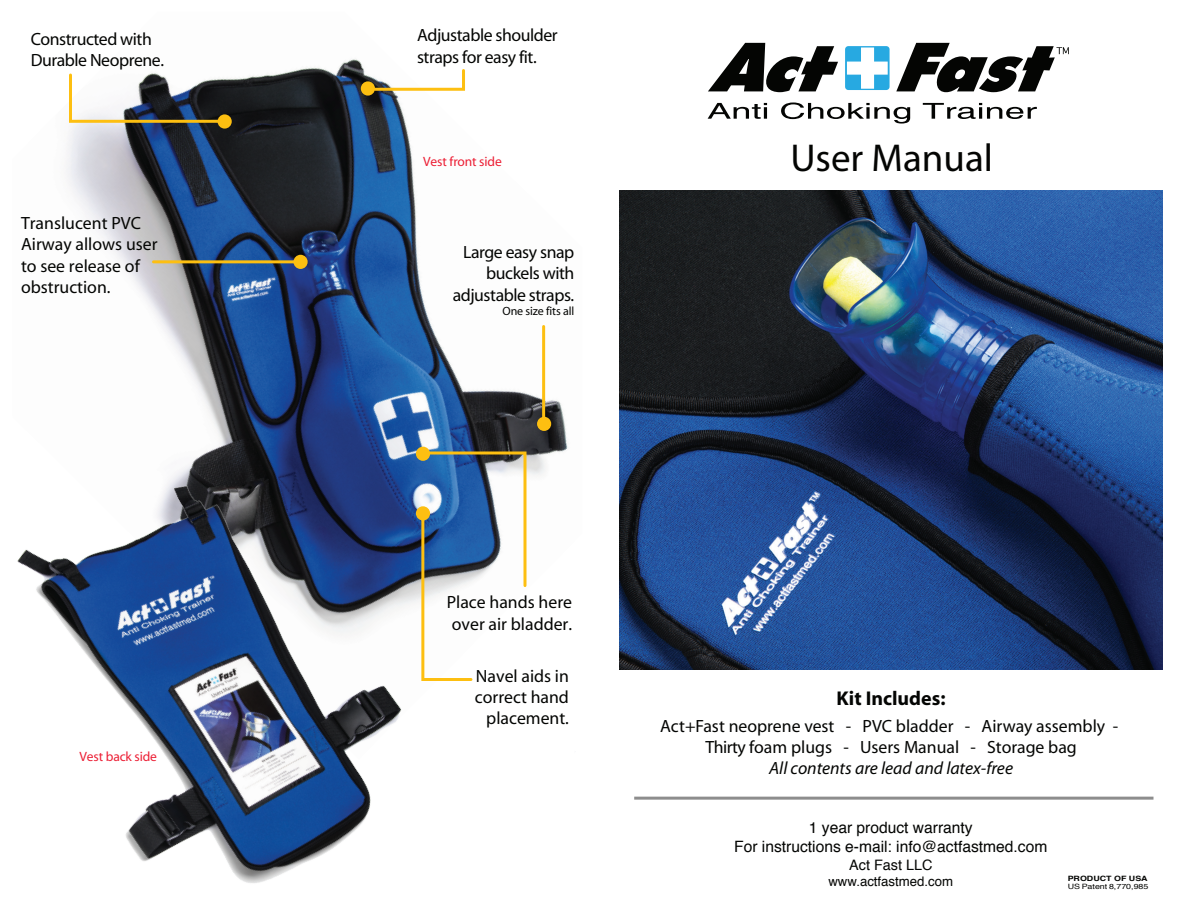
<style>
.page{position:relative;width:1188px;height:918px;background:#fff}
.page>*{position:absolute;margin:0;border:0;box-sizing:border-box;transform-origin:0 0}
.t1{font:39px "Myriad";color:#040503}
.t2{font:700 19.95px "Myriad";color:#040503}
.t3{font:17.7px/21.3px "Myriad";color:#040503}
.t4{font:17.7px/21.3px "Myriad";letter-spacing:-.025em;color:#040503}
.t5{font:italic 17.7px "Myriad";color:#040503}
.t6{font:15.6px/18.8px "Helvetica";color:#040503;text-align:center}
.t7{font:14.4px "Helvetica";color:#040503}
.t8{font:13.5px "Myriad";letter-spacing:-.01em;color:#ec1f35}
.t9{font:13.2px "Helvetica";color:#040503}
.t10{font:12px "Myriad";letter-spacing:-.01em;color:#040503}
.t11{font:7.35px "Helvetica";color:#040503;scale:1.22 1}
.t12{font:700 7.35px "Helvetica";color:#040503;scale:1.22 1}
</style>
<div class="page">
<img style="left:66px;top:59px;width:480px;height:304px">
<img style="left:17px;top:363px;width:551px;height:520px">
<img style="left:619px;top:190px;width:544px;height:480px">
<hr style="left:634px;top:797px;width:520px;height:3px;background:#8d8d8d">
<svg style="left:708px;top:43px;width:130px;height:49px"></svg>
<svg style="left:845px;top:46px;width:45px;height:44px"></svg>
<svg style="left:708px;top:103px;width:59px;height:16px"></svg>
<svg style="left:781px;top:103px;width:129px;height:21px"></svg>
<svg style="left:923px;top:103px;width:114px;height:16px"></svg>
<svg style="left:847px;top:47px;width:41px;height:42px"></svg>
<svg style="left:896px;top:43px;width:173px;height:49px"></svg>
<svg style="left:68px;top:72px;width:156px;height:52px"></svg>
<hr style="left:154px;top:260px;width:141px;height:3px;background:#fdbf11">
<svg style="left:420px;top:450px;width:108px;height:232px"></svg>
<hr style="left:542px;top:327px;width:3px;height:97px;background:#fdbf11">
<svg style="left:372px;top:68px;width:95px;height:24px"></svg>
<div style="left:293px;top:255px;width:15px;height:14px;background:#fdbf11;border-radius:50%"></div>
<div style="left:218px;top:114px;width:14px;height:15px;background:#fdbf11;border-radius:50%"></div>
<div style="left:361px;top:81px;width:14px;height:15px;background:#fdbf11;border-radius:50%"></div>
<div style="left:537px;top:417px;width:14px;height:14px;background:#fdbf11;border-radius:50%"></div>
<div style="left:416px;top:447px;width:14px;height:14px;background:#fdbf11;border-radius:50%"></div>
<div style="left:416px;top:506px;width:14px;height:14px;background:#fdbf11;border-radius:50%"></div>
<p class="t4" style="left:31px;top:29px;width:135px">Constructed with<br>Durable Neoprene.</p>
<p class="t4" style="left:417px;top:25px;width:142px">Adjustable shoulder straps for easy fit.</p>
<p class="t3" style="left:21px;top:213px;width:138px">Translucent PVC<br>Airway allows user to see release of obstruction.</p>
<p class="t8" style="left:423px;top:155px;width:80px">Vest front side</p>
<p class="t4" style="left:453px;top:242px;width:123px;text-align:right">Large easy snap buckels with adjustable straps.</p>
<p class="t10" style="left:503px;top:305px;width:73px">One size fits all</p>
<h1 class="t1" style="left:791px;top:139px;width:204px">User Manual</h1>
<p class="t8" style="left:80px;top:749px;width:79px">Vest back side</p>
<p class="t3" style="left:447px;top:592px;width:127px">Place hands here over air bladder.</p>
<p class="t3" style="left:475px;top:666px;width:96px;text-align:right">Navel aids in correct hand placement.</p>
<p class="t2" style="left:836px;top:688px;width:111px">Kit Includes:</p>
<p class="t3" style="left:660px;top:716px;width:459px;text-align:center">Act+Fast neoprene vest - PVC bladder - Airway assembly -<br>Thirty foam plugs - Users Manual - Storage bag</p>
<p class="t5" style="left:769px;top:760px;width:245px">All co ntents are lead and latex-free</p>
<p class="t6" style="left:734px;top:819px;width:315px">1 year product warranty<br>For instructions e-mail: info@actfastmed.com</p>
<p class="t7" style="left:849px;top:859px;width:85px">Act Fast LLC</p>
<p class="t9" style="left:828px;top:876px;width:126px">www.actfastmed.com</p>
<p class="t12" style="left:1068px;top:876px;width:67px">PRODUCT OF USA</p>
<p class="t11" style="left:1068px;top:884px;width:68px">US Patent 8,770,985</p>
</div>
